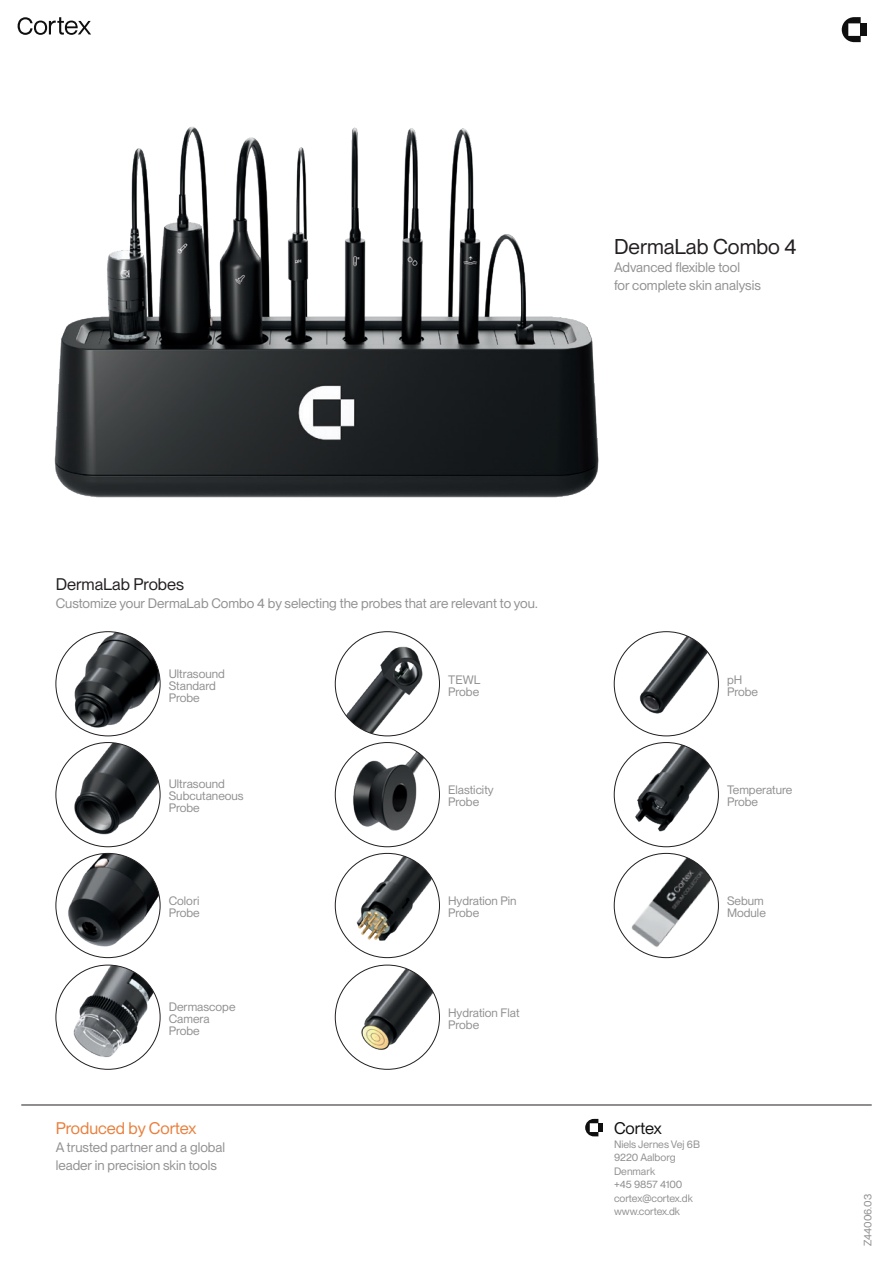
<style>
.page{position:relative;width:893px;height:1263px;background:#fff}
.page>*{position:absolute;margin:0;border:0;box-sizing:border-box;transform-origin:0 0}
.t1{font:21px "PP Neue Montreal";color:#231f20}
.t2{font:16.5px "PP Neue Montreal";color:#e9803d}
.t3{font:16.5px "PP Neue Montreal";color:#231f20}
.t4{font:16.5px "PP Neue Montreal";color:#0e0f0e}
.t5{font:13.5px "PP Neue Montreal";color:#929192}
.t6{font:12px "PP Neue Montreal";color:#929192}
.t7{font:10.5px "PP Neue Montreal";color:#929192}
</style>
<div class="page">
<img style="left:56px;top:853px;width:104px;height:105px;border-radius:52px">
<svg style="left:842px;top:17px;width:19px;height:25px"></svg>
<div style="left:861px;top:23px;width:6px;height:13px;background:#0e0f0e"></div>
<svg style="left:18px;top:17px;width:73px;height:18px"></svg>
<hr style="left:21px;top:1105px;width:851px;height:1px;background:#231f20">
<svg style="left:585px;top:1119px;width:13px;height:17px"></svg>
<div style="left:598px;top:1123px;width:5px;height:9px;background:#0e0f0e"></div>
<img style="left:614px;top:742px;width:104px;height:105px;border-radius:52px">
<img style="left:618px;top:853px;width:100px;height:105px">
<img style="left:614px;top:632px;width:104px;height:104px;border-radius:52px">
<img style="left:54px;top:126px;width:545px;height:372px">
<img style="left:335px;top:965px;width:104px;height:104px;border-radius:52px">
<img style="left:335px;top:632px;width:104px;height:104px;border-radius:52px">
<img style="left:335px;top:742px;width:104px;height:105px;border-radius:52px">
<img style="left:335px;top:853px;width:104px;height:105px;border-radius:52px">
<img style="left:56px;top:742px;width:104px;height:105px;border-radius:52px">
<img style="left:56px;top:632px;width:104px;height:104px;border-radius:52px">
<img style="left:56px;top:965px;width:104px;height:104px;border-radius:52px">
<p class="t1" style="left:614px;top:234px;width:184px">DermaLab Combo 4</p>
<p class="t5" style="left:614px;top:259px;width:127px">Advanced flexible tool</p>
<p class="t5" style="left:614px;top:277px;width:148px">for complete skin analysis</p>
<p class="t3" style="left:56px;top:574px;width:130px">DermaLab Probes</p>
<p class="t5" style="left:56px;top:595px;width:483px">Customize your DermaLab Combo 4 by selecting the probes that are relevant to you.</p>
<p class="t6" style="left:169px;top:666px;width:58px">Ultrasound</p>
<p class="t6" style="left:169px;top:678px;width:49px">Standard</p>
<p class="t6" style="left:169px;top:690px;width:33px">Probe</p>
<p class="t6" style="left:169px;top:777px;width:58px">Ultrasound</p>
<p class="t6" style="left:169px;top:789px;width:76px">Subcutaneous</p>
<p class="t6" style="left:169px;top:801px;width:33px">Probe</p>
<p class="t6" style="left:169px;top:894px;width:32px">Colori</p>
<p class="t6" style="left:169px;top:906px;width:33px">Probe</p>
<p class="t6" style="left:169px;top:1000px;width:68px">Dermascope</p>
<p class="t6" style="left:169px;top:1012px;width:42px">Camera</p>
<p class="t6" style="left:169px;top:1024px;width:33px">Probe</p>
<p class="t2" style="left:56px;top:1119px;width:142px">Produced by Cortex</p>
<p class="t5" style="left:56px;top:1139px;width:171px">A trusted partner and a global</p>
<p class="t5" style="left:56px;top:1157px;width:163px">leader in precision skin tools</p>
<p class="t6" style="left:448px;top:672px;width:34px">TEWL</p>
<p class="t6" style="left:448px;top:684px;width:33px">Probe</p>
<p class="t6" style="left:448px;top:783px;width:47px">Elasticity</p>
<p class="t6" style="left:448px;top:795px;width:33px">Probe</p>
<p class="t6" style="left:448px;top:894px;width:70px">Hydration Pin</p>
<p class="t6" style="left:448px;top:906px;width:33px">Probe</p>
<p class="t6" style="left:448px;top:1006px;width:73px">Hydration Flat</p>
<p class="t6" style="left:448px;top:1018px;width:33px">Probe</p>
<p class="t6" style="left:727px;top:672px;width:17px">pH</p>
<p class="t6" style="left:727px;top:684px;width:33px">Probe</p>
<p class="t6" style="left:727px;top:783px;width:67px">Temperature</p>
<p class="t6" style="left:727px;top:795px;width:33px">Probe</p>
<p class="t6" style="left:727px;top:894px;width:38px">Sebum</p>
<p class="t6" style="left:727px;top:906px;width:40px">Module</p>
<p class="t4" style="left:614px;top:1119px;width:49px">Cortex</p>
<p class="t7" style="left:614px;top:1138px;width:87px">Niels Jernes Vej 6B</p>
<p class="t7" style="left:614px;top:1151px;width:63px">9220 Aalborg</p>
<p class="t7" style="left:614px;top:1165px;width:43px">Denmark</p>
<p class="t7" style="left:614px;top:1178px;width:70px">+45 9857 4100</p>
<p class="t7" style="left:614px;top:1192px;width:80px">cortex@cortex.dk</p>
<p class="t7" style="left:614px;top:1205px;width:67px">www.cortex.dk</p>
<p class="t7" style="left:861px;top:1246px;width:53px;rotate:-90deg">Z44006.03</p>
</div>
